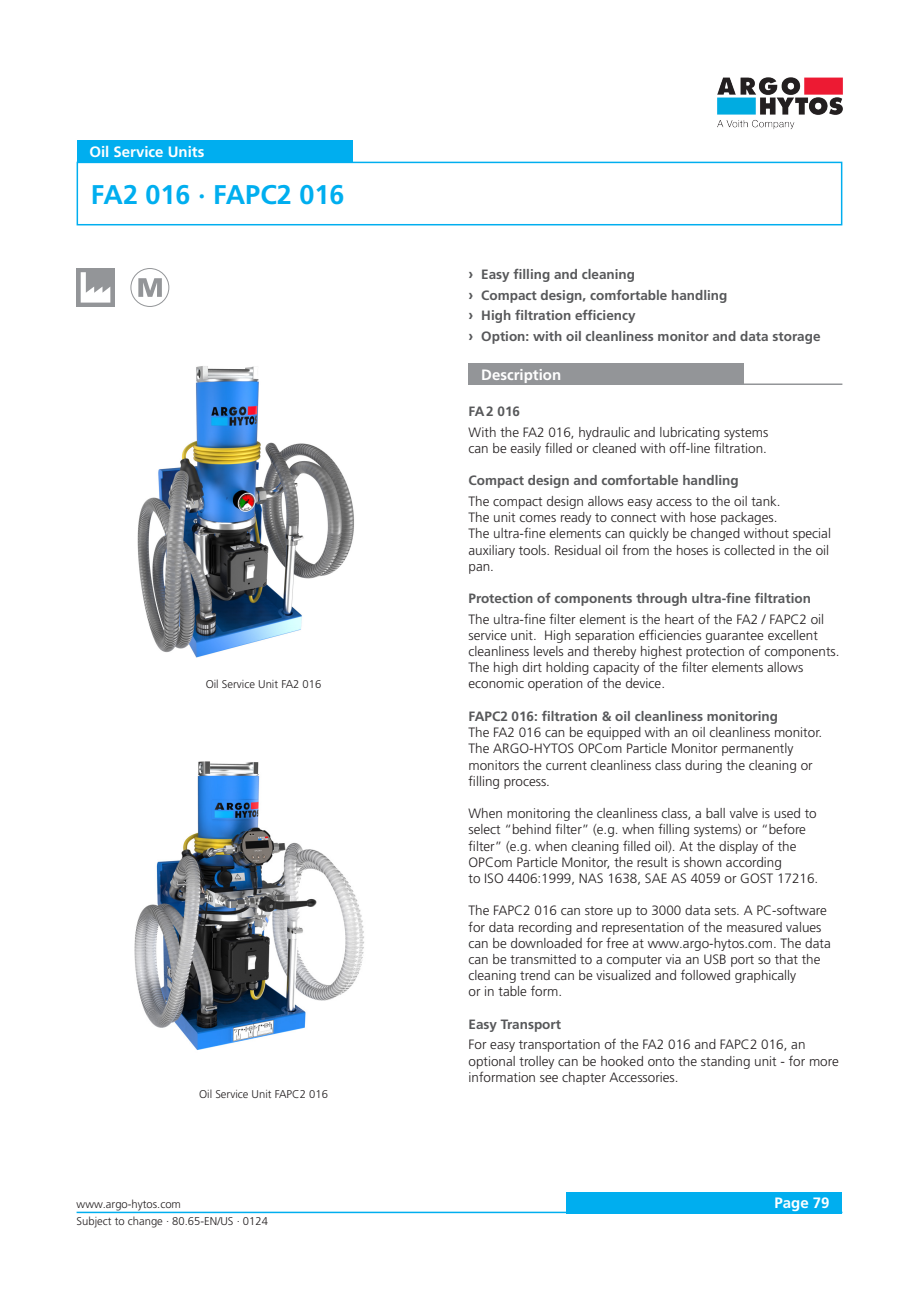
<style>
.page{position:relative;width:919px;height:1289px;background:#fff}
.page>*{position:absolute;margin:0;border:0;box-sizing:border-box;transform-origin:0 0}
._01_Headline_blue{font:700 27px "Frutiger LT Pro";color:#00aeef}
._04_Headline_white{font:700 15px "Frutiger LT Pro";color:#fff}
._06_Copytext{font:300 13.5px/16.2px "Frutiger LT Pro";color:#231f20}
._05_Subline_Copytext{font:700 13.5px "Frutiger LT Pro";color:#57585a}
._08_Legend{font:300 11.25px "Frutiger LT Pro";color:#231f20}
.s1{font-size:15px}
.s2{font-weight:700;color:#57585a}
</style>
<div class="page">
<div style="left:566px;top:1191px;width:276px;height:22px;background:#00aeef"></div>
<hr style="left:77px;top:1211px;width:765px;height:2px;background:#00aeef">
<img style="left:717px;top:77px;width:126px;height:52px">
<div style="left:77px;top:162px;width:765px;height:63px;border:2px solid #00aeef"></div>
<div style="left:77px;top:140px;width:275px;height:22px;background:#00aeef"></div>
<svg style="left:77px;top:268px;width:38px;height:38px"></svg>
<svg style="left:81px;top:272px;width:29px;height:30px"></svg>
<div style="left:130px;top:268px;width:39px;height:39px;border:1px solid #939598;border-radius:50%"></div>
<svg style="left:138px;top:278px;width:24px;height:19px"></svg>
<div style="left:468px;top:364px;width:276px;height:21px;background:#939598"></div>
<hr style="left:468px;top:383px;width:374px;height:2px;background:#939598">
<img style="left:137px;top:366px;width:217px;height:291px">
<img style="left:134px;top:761px;width:230px;height:289px">
<p class="_04_Headline_white" style="left:89px;top:143px;width:117px">Oil Service Units</p>
<p class="_01_Headline_blue" style="left:91px;top:178px;width:255px">FA2 016 · FAPC2 016</p>
<p class="_08_Legend" style="left:206px;top:677px;width:117px">Oil Service Unit FA2 016</p>
<p class="_08_Legend" style="left:199px;top:1087px;width:130px">Oil Service Unit FAPC2 016</p>
<p class="_05_Subline_Copytext" style="left:468px;top:266px;width:168px"><span class="s1">›</span> Easy filling and cleaning</p>
<p class="_05_Subline_Copytext" style="left:468px;top:287px;width:260px"><span class="s1">›</span> Compact design, comfortable handling</p>
<p class="_05_Subline_Copytext" style="left:468px;top:307px;width:169px"><span class="s1">›</span> High filtration efficiency</p>
<p class="_05_Subline_Copytext" style="left:468px;top:328px;width:353px"><span class="s1">›</span> Option: with oil cleanliness monitor and data storage</p>
<p class="_04_Headline_white" style="left:481px;top:366px;width:81px">Description</p>
<p class="_05_Subline_Copytext" style="left:468px;top:404px;width:53px">FA2 016</p>
<p class="_06_Copytext" style="left:468px;top:424px;width:301px">With the FA2 016, hydraulic and lubricating systems can be easily filled or cleaned with off-line filtration.</p>
<p class="_05_Subline_Copytext" style="left:468px;top:473px;width:272px">Compact design and comfortable handling</p>
<p class="_06_Copytext" style="left:468px;top:493px;width:364px">The compact design allows easy access to the oil tank.<br>The unit comes ready to connect with hose packages.<br>The ultra-fine elements can quickly be changed without special auxiliary tools. Residual oil from the hoses is collected in the oil pan.</p>
<p class="_05_Subline_Copytext" style="left:468px;top:590px;width:344px">Protection of components through ultra-fine filtration</p>
<p class="_06_Copytext" style="left:468px;top:611px;width:372px">The ultra-fine filter element is the heart of the FA2 / FAPC2 oil service unit. High separation efficiencies guarantee excellent cleanliness levels and thereby highest protection of components.</p>
<p class="_06_Copytext" style="left:468px;top:659px;width:336px">The high dirt holding capacity of the filter elements allows economic operation of the device.</p>
<p class="_06_Copytext" style="left:468px;top:708px;width:355px"><span class="s2">FAPC2 016: filtration &amp; oil cleanliness monitoring<br></span>The FA2 016 can be equipped with an oil cleanliness monitor.</p>
<p class="_06_Copytext" style="left:468px;top:740px;width:346px">The ARGO-HYTOS OPCom Particle Monitor permanently monitors the current cleanliness class during the cleaning or filling process.</p>
<p class="_06_Copytext" style="left:468px;top:805px;width:351px">When monitoring the cleanliness class, a ball valve is used to select “behind filter” (e.g. when filling systems) or “before filter” (e.g. when cleaning filled oil). At the display of the OPCom Particle Monitor, the result is shown according<br>to ISO 4406:1999, NAS 1638, SAE AS 4059 or GOST 17216.</p>
<p class="_06_Copytext" style="left:468px;top:902px;width:364px">The FAPC2 016 can store up to 3000 data sets. A PC-software for data recording and representation of the measured values can be downloaded for free at www.argo-hytos.com. The data can be transmitted to a computer via an USB port so that the cleaning trend can be visualized and followed graphically<br>or in table form.</p>
<p class="_05_Subline_Copytext" style="left:468px;top:1016px;width:94px">Easy Transport</p>
<p class="_06_Copytext" style="left:468px;top:1036px;width:372px">For easy transportation of the FA2 016 and FAPC2 016, an optional trolley can be hooked onto the standing unit - for more information see chapter Accessories.</p>
<p class="_08_Legend" style="left:77px;top:1197px;width:106px">www.argo-hytos.com</p>
<p class="_04_Headline_white" style="left:774px;top:1194px;width:57px">Page 79</p>
<p class="_08_Legend" style="left:77px;top:1214px;width:193px">Subject to change · 80.65-EN/US · 0124</p>
</div>
